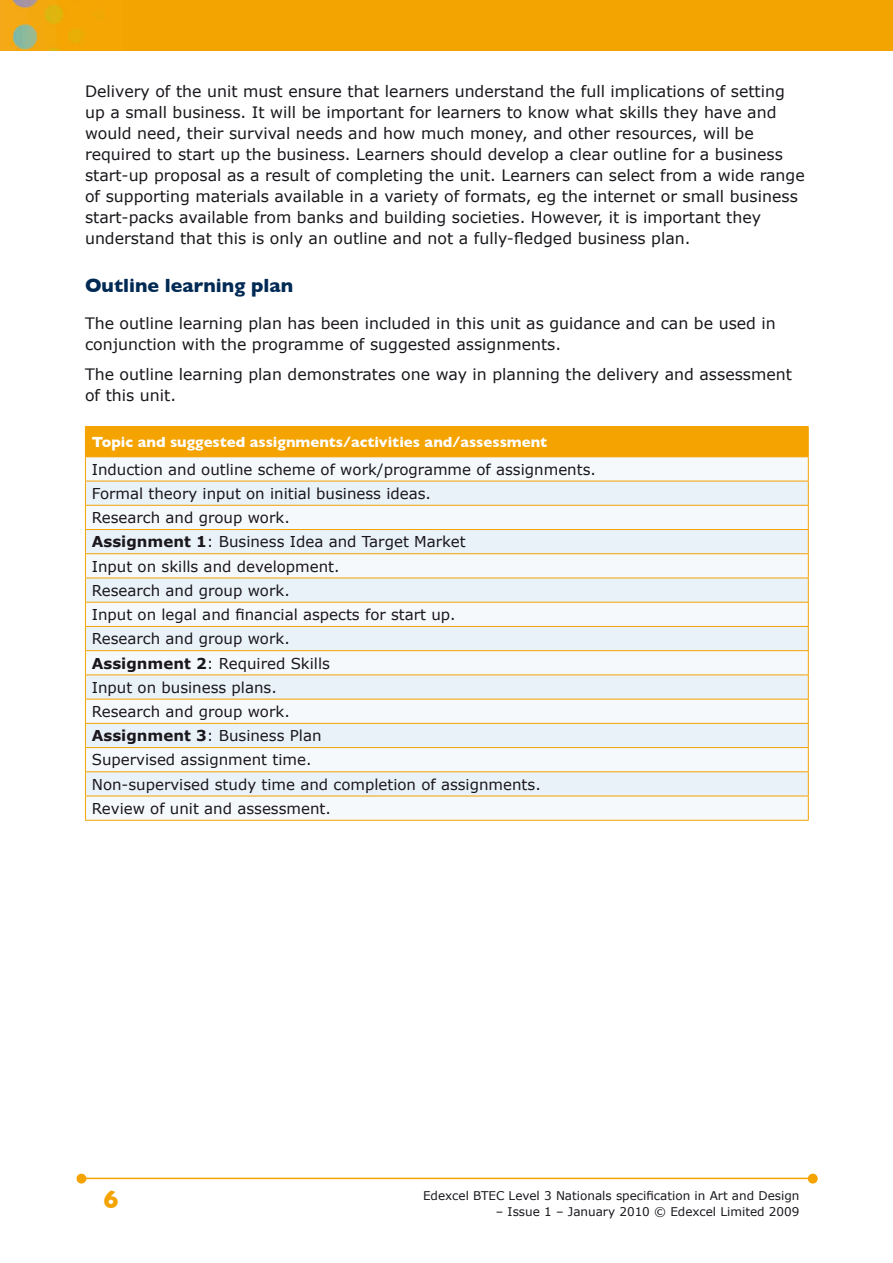
<style>
.page{position:relative;width:893px;height:1263px;background:#fff}
.page>*{position:absolute;margin:0;border:0;box-sizing:border-box;transform-origin:0 0}
.t1{font:700 25.5px "Gill Sans";color:#f4a300}
.t2{font:700 19.5px "Gill Sans";color:#002954}
.t3{font:15.75px/21px "Verdana";color:#1a171c}
.t4{font:15px/24.2px "Verdana";color:#1a171c}
.t5{font:700 15px "Gill Sans";color:#fff}
.t6{font:12px "Verdana";color:#1a171c}
.s1{font-weight:700}
</style>
<div class="page">
<div style="left:0;top:0;width:893px;height:51px;background:#f3a401"></div>
<hr style="left:82px;top:1178px;width:728px;height:1px;background:#f4a300">
<div style="left:809px;top:1174px;width:8px;height:9px;background:#f4a300;border-radius:50%"></div>
<div style="left:808px;top:1174px;width:10px;height:9px;border:2px solid #f4a300;border-radius:50%"></div>
<div style="left:77px;top:1174px;width:9px;height:9px;background:#f4a300;border-radius:50%"></div>
<div style="left:77px;top:1174px;width:9px;height:9px;border:2px solid #f4a300;border-radius:50%"></div>
<div style="left:85px;top:427px;width:723px;height:30px;background:#f4a300"></div>
<div style="left:86px;top:457px;width:722px;height:363px;background:#f6f9fc"></div>
<svg style="left:86px;top:482px;width:722px;height:314px;fill:#e9f1f9"></svg>
<hr style="left:85px;top:426px;width:724px;height:1px;background:#f4a300">
<hr style="left:85px;top:481px;width:724px;height:1px;background:#f4a300">
<hr style="left:85px;top:505px;width:724px;height:1px;background:#f4a300">
<hr style="left:85px;top:529px;width:724px;height:1px;background:#f4a300">
<hr style="left:85px;top:553px;width:724px;height:1px;background:#f4a300">
<hr style="left:85px;top:578px;width:724px;height:1px;background:#f4a300">
<hr style="left:85px;top:602px;width:724px;height:1px;background:#f4a300">
<hr style="left:85px;top:626px;width:724px;height:1px;background:#f4a300">
<hr style="left:85px;top:650px;width:724px;height:1px;background:#f4a300">
<hr style="left:85px;top:674px;width:724px;height:1px;background:#f4a300">
<hr style="left:85px;top:699px;width:724px;height:1px;background:#f4a300">
<hr style="left:85px;top:723px;width:724px;height:1px;background:#f4a300">
<hr style="left:85px;top:747px;width:724px;height:1px;background:#f4a300">
<hr style="left:85px;top:771px;width:724px;height:1px;background:#f4a300">
<hr style="left:85px;top:820px;width:724px;height:1px;background:#f4a300">
<svg style="left:85px;top:457px;width:1px;height:363px"></svg>
<svg style="left:808px;top:427px;width:1px;height:393px"></svg>
<hr style="left:85px;top:796px;width:724px;height:1px;background:#f4a300">
<p class="t3" style="left:85px;top:80px;width:721px">Delivery of the unit must ensure that learners understand the full implications of setting up a small business. It will be important for learners to know what skills they have and would need, their survival needs and how much money, and other resources, will be required to start up the business. Learners should develop a clear outline for a business start-up proposal as a result of completing the unit. Learners can select from a wide range of supporting materials available in a variety of formats, eg the internet or small business start-packs available from banks and building societies. However, it is important they understand that this is only an outline and not a fully-fledged business plan.</p>
<p class="t2" style="left:85px;top:274px;width:210px">Outline learning plan</p>
<p class="t3" style="left:85px;top:312px;width:692px">The outline learning plan has been included in this unit as guidance and can be used in conjunction with the programme of suggested assignments.</p>
<p class="t3" style="left:85px;top:363px;width:708px">The outline learning plan demonstrates one way in planning the delivery and assessment of this unit.</p>
<p class="t5" style="left:92px;top:433px;width:457px">Topic and suggested assignments/activities and/assessment</p>
<p class="t4" style="left:92px;top:457px;width:506px">Induction and outline scheme of work/programme of assignments.<br>Formal theory input on initial business ideas.<br>Research and group work.<br><span class="s1">Assignment 1</span>: Business Idea and Target Market<br>Input on skills and development.<br>Research and group work.<br>Input on legal and financial aspects for start up.<br>Research and group work.<br><span class="s1">Assignment 2</span>: Required Skills<br>Input on business plans.<br>Research and group work.<br><span class="s1">Assignment 3</span>: Business Plan<br>Supervised assignment time.<br>Non-supervised study time and completion of assignments.<br>Review of unit and assessment.</p>
<h1 class="t1" style="left:104px;top:1185px;width:17px">6</h1>
<p class="t6" style="left:423px;top:1188px;width:378px">Edexcel BTEC Level 3 Nationals specification in Art and Design</p>
<p class="t6" style="left:496px;top:1204px;width:305px">– Issue 1 – January 2010 © Edexcel Limited 2009</p>
</div>
